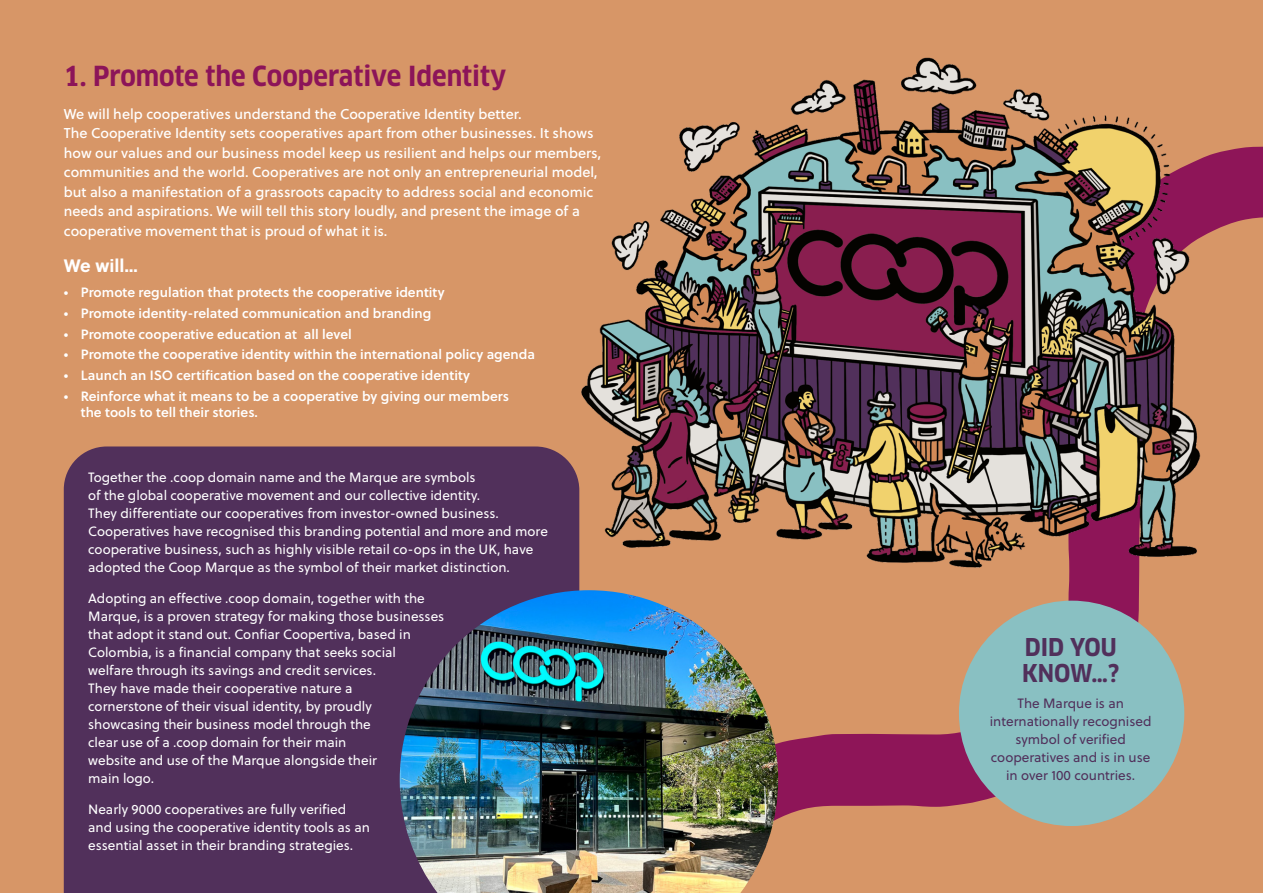
<style>
.page{position:relative;width:1263px;height:893px;background:#d79667}
.page>*{position:absolute;margin:0;border:0;box-sizing:border-box;transform-origin:0 0}
.t1{font:700 condensed 27px "Clan Pro";color:#8c1459}
.t2{font:700 condensed 24px/26.2px "Clan Pro";color:#51305b}
.t3{font:700 18px "Soleil";color:#fff}
.t4{font:14.25px/19.5px "Soleil Bk";color:#fff}
.t5{font:13.5px/18px "Soleil";color:#fff}
.t6{font:13.5px/16.5px "Soleil Sb";color:#fff}
.t7{font:13.5px/18px "Soleil";color:#51305b;text-align:center}
</style>
<div class="page">
<div style="left:64px;top:446px;width:507px;height:447px;background:#51305b"></div>
<svg style="left:778px;top:146px;width:485px;height:680px"></svg>
<img style="left:571px;top:57px;width:662px;height:549px">
<div style="left:959px;top:601px;width:225px;height:225px;background:#89c0c2;border-radius:50%"></div>
<img style="left:400px;top:590px;width:378px;height:303px">
<p class="t1" style="left:64px;top:61px;width:444px">1. Promote the Cooperative Identity</p>
<p class="t4" style="left:64px;top:103px;width:539px">We will help cooperatives understand the Cooperative Identity better.<br>The Cooperative Identity sets cooperatives apart from other businesses. It shows how our values and our business model keep us resilient and helps our members, communities and the world. Cooperatives are not only an entrepreneurial model, but also a manifestation of a grassroots capacity to address social and economic needs and aspirations. We will tell this story loudly, and present the image of a cooperative movement that is proud of what it is.</p>
<p class="t3" style="left:64px;top:252px;width:76px">We will…</p>
<p class="t6" style="left:64px;top:283px;width:382px">• Promote regulation that protects the cooperative identity</p>
<p class="t6" style="left:64px;top:304px;width:369px">• Promote identity-related communication and branding</p>
<p class="t6" style="left:64px;top:325px;width:290px">• Promote cooperative education at all level</p>
<p class="t6" style="left:64px;top:346px;width:473px">• Promote the cooperative identity within the international policy agenda</p>
<p class="t6" style="left:64px;top:366px;width:408px">• Launch an ISO certification based on the cooperative identity</p>
<p class="t6" style="left:81px;top:387px;width:430px;text-indent:-17px">• Reinforce what it means to be a cooperative by giving our members the tools to tell their stories.</p>
<p class="t5" style="left:88px;top:468px;width:461px">Together the .coop domain name and the Marque are symbols<br>of the global cooperative movement and our collective identity.<br>They differentiate our cooperatives from investor-owned business.<br>Cooperatives have recognised this branding potential and more and more cooperative business, such as highly visible retail co-ops in the UK, have adopted the Coop Marque as the symbol of their market distinction.</p>
<p class="t5" style="left:88px;top:589px;width:358px">Adopting an effective .coop domain, together with the Marque, is a proven strategy for making those businesses that adopt it stand out. Confiar Coopertiva, based in Colombia, is a financial company that seeks social welfare through its savings and credit services.<br>They have made their cooperative nature a<br>cornerstone of their visual identity, by proudly showcasing their business model through the<br>clear use of a .coop domain for their main<br>website and use of the Marque alongside their<br>main logo.</p>
<p class="t5" style="left:88px;top:800px;width:283px">Nearly 9000 cooperatives are fully verified and using the cooperative identity tools as an essential asset in their branding strategies.</p>
<p class="t2" style="left:1022px;top:634px;width:99px">DID YOU<br>KNOW…?</p>
<p class="t7" style="left:990px;top:694px;width:163px">The Marque is an internationally recognised symbol of verified cooperatives and is in use in over 100 countries.</p>
</div>
